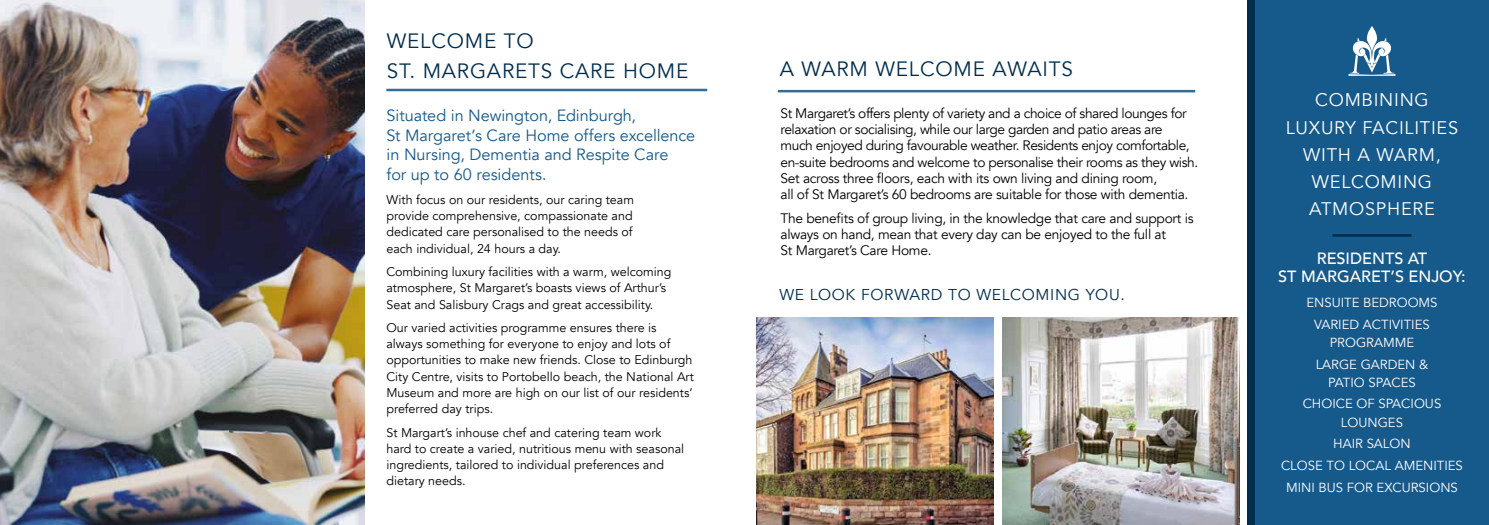
<style>
.page{position:relative;width:1489px;height:525px;background:#fff}
.page>*{position:absolute;margin:0;border:0;box-sizing:border-box;transform-origin:0 0}
.t1{font:20.62px/29.6px "Avenir";letter-spacing:.04em;color:#002d4c}
.t2{font:18.12px/27.1px "Avenir";letter-spacing:.04em;color:#fff;text-align:center}
.t3{font:16.25px/19.5px "Avenir";letter-spacing:-.005em;color:#16598b}
.t4{font:500 16.25px/18.1px "Avenir";color:#fff;text-align:center}
.t5{font:15.62px "Avenir";letter-spacing:.04em;color:#002d4c}
.t6{font:13.75px/16.2px "Avenir";letter-spacing:-.03em;color:#000}
.t7{font:13.12px/21.6px "Avenir";color:#fff;text-align:center}
.t8{font:12.5px/16.2px "Avenir";color:#000}
</style>
<div class="page">
<div style="left:1247px;top:0;width:241px;height:524px;background:#16598b"></div>
<hr style="left:777px;top:90px;width:418px;height:2px;background:#326d99">
<hr style="left:386px;top:89px;width:321px;height:2px;background:#326d99">
<img style="left:756px;top:317px;width:237px;height:207px">
<img style="left:1002px;top:317px;width:236px;height:207px">
<div style="left:1247px;top:0;width:7px;height:524px;background:#002d4c"></div>
<img style="left:0;top:0;width:365px;height:524px">
<hr style="left:1332px;top:234px;width:79px;height:2px;background:#002d4c">
<svg style="left:1348px;top:26px;width:47px;height:50px"></svg>
<h1 class="t1" style="left:387px;top:27px;width:303px">WELCOME TO<br>ST. MARGARETS CARE HOME</h1>
<h3 class="t3" style="left:386px;top:106px;width:310px">Situated in Newington, Edinburgh,<br>St Margaret’s Care Home offers excellence in Nursing, Dementia and Respite Care<br>for up to 60 residents.</h3>
<p class="t8" style="left:386px;top:191px;width:249px;text-align:justify">With focus on our residents, our caring team provide comprehensive, compassionate and dedicated care personalised to the needs of each individual, 24 hours a day.</p>
<p class="t8" style="left:386px;top:264px;width:286px">Combining luxury facilities with a warm, welcoming atmosphere, St Margaret’s boasts views of Arthur’s<br>Seat and Salisbury Crags and great accessibility.</p>
<p class="t8" style="left:386px;top:319px;width:309px">Our varied activities programme ensures there is always something for everyone to enjoy and lots of opportunities to make new friends. Close to Edinburgh City Centre, visits to Portobello beach, the National Art Museum and more are high on our list of our residents’ preferred day trips.</p>
<p class="t8" style="left:386px;top:424px;width:299px">St Margart’s inhouse chef and catering team work hard to create a varied, nutritious menu with seasonal ingredients, tailored to individual preferences and dietary needs.</p>
<h1 class="t1" style="left:780px;top:55px;width:294px">A WARM WELCOME AWAITS</h1>
<p class="t6" style="left:780px;top:105px;width:419px">St Margaret’s offers plenty of variety and a choice of shared lounges for relaxation or socialising, while our large garden and patio areas are much enjoyed during favourable weather. Residents enjoy comfortable, en-suite bedrooms and welcome to personalise their rooms as they wish.<br>Set across three floors, each with its own living and dining room,<br>all of St Margaret’s 60 bedrooms are suitable for those with dementia.</p>
<p class="t6" style="left:780px;top:210px;width:414px">The benefits of group living, in the knowledge that care and support is always on hand, mean that every day can be enjoyed to the full at<br>St Margaret’s Care Home.</p>
<p class="t5" style="left:779px;top:285px;width:347px">WE LOOK FORWARD TO WELCOMING YOU.</p>
<h2 class="t2" style="left:1285px;top:87px;width:174px">COMBINING<br>LUXURY FACILITIES<br>WITH A WARM,<br>WELCOMING<br>ATMOSPHERE</h2>
<h3 class="t4" style="left:1278px;top:248px;width:189px">RESIDENTS AT<br>ST MARGARET’S ENJOY:</h3>
<p class="t7" style="left:1306px;top:292px;width:133px">ENSUITE BEDROOMS<br>VARIED ACTIVITIES</p>
<p class="t7" style="left:1315px;top:331px;width:114px">PROGRAMME<br>LARGE GARDEN &amp;</p>
<p class="t7" style="left:1302px;top:371px;width:140px">PATIO SPACES<br>CHOICE OF SPACIOUS</p>
<p class="t7" style="left:1280px;top:411px;width:183px">LOUNGES<br>HAIR SALON<br>CLOSE TO LOCAL AMENITIES<br>MINI BUS FOR EXCURSIONS</p>
</div>
